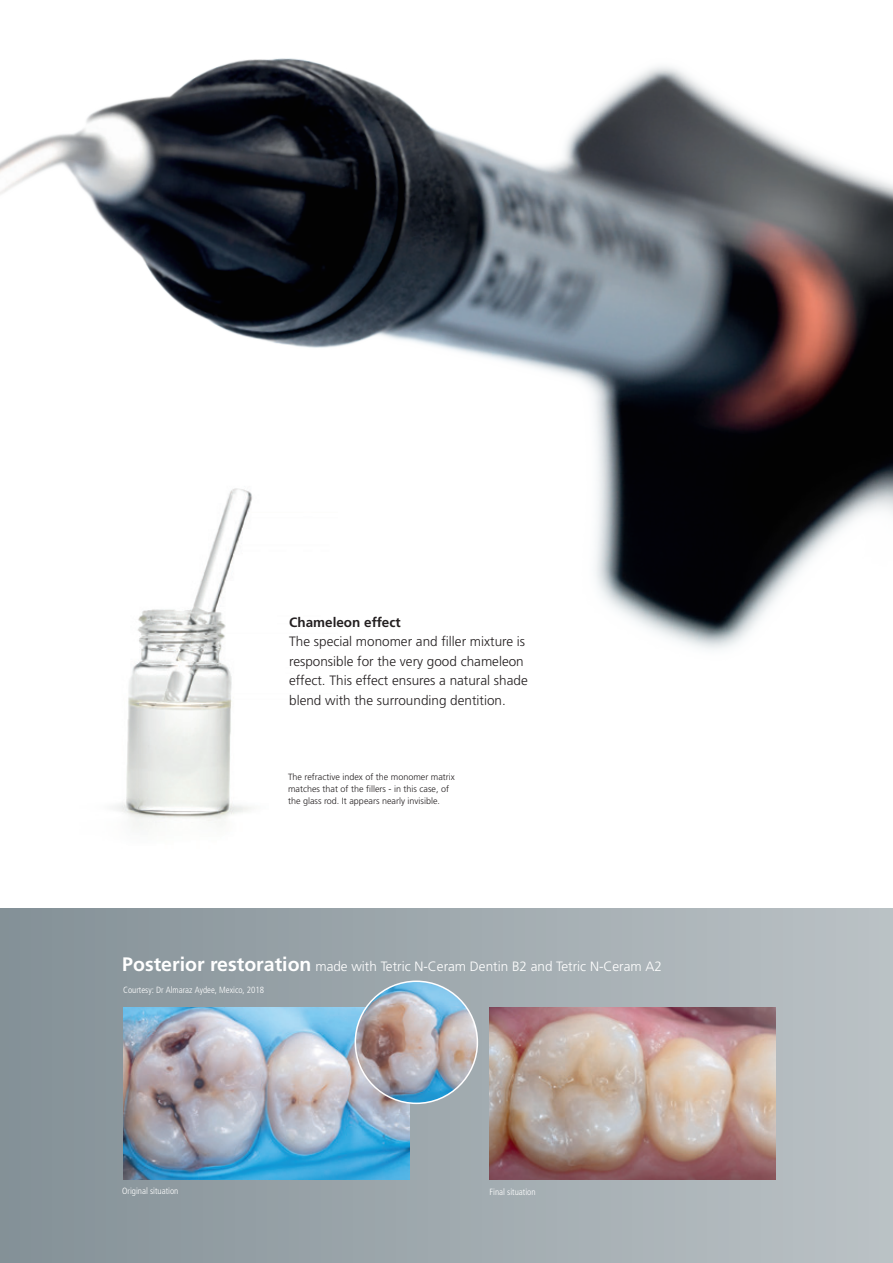
<style>
.page{position:relative;width:893px;height:1263px;background:#fff}
.page>*{position:absolute;margin:0;border:0;box-sizing:border-box;transform-origin:0 0}
.t1{font:300 13.5px/19.5px "Frutiger";color:#231f20}
.t2{font:300 13.5px "Frutiger";color:#fff}
.t3{font:700 13.5px "Frutiger";color:#231f20}
.t4{font:300 9px/12px "Frutiger";color:#231f20}
.t5{font:300 condensed 9px "Frutiger";color:#fff}
.s1{font-weight:700;font-size:19.5px}
</style>
<div class="page">
<div style="left:0;top:908px;width:893px;height:355px;background:linear-gradient(to right,#849197,#bbc2c6)"></div>
<img style="left:489px;top:1139px;width:287px;height:40px">
<img style="left:0;top:58px;width:893px;height:1081px">
<img style="left:123px;top:1008px;width:286px;height:171px">
<img style="left:355px;top:981px;width:122px;height:122px;border-radius:61px">
<div style="left:355px;top:980px;width:123px;height:124px;border:2px solid #fff;border-radius:50%"></div>
<p class="t3" style="left:289px;top:614px;width:113px">Chameleon effect</p>
<p class="t1" style="left:289px;top:632px;width:240px">The special monomer and filler mixture is responsible for the very good chameleon effect. This effect ensures a natural shade blend with the surrounding dentition.</p>
<p class="t4" style="left:288px;top:771px;width:168px">The refractive index of the monomer matrix matches that of the fillers - in this case, of the glass rod. It appears nearly invisible.</p>
<p class="t2" style="left:122px;top:959px;width:541px"><span class="s1">Posterior restoration</span> made with Tetric N-Ceram Dentin B2 and Tetric N-Ceram A2</p>
<p class="t5" style="left:123px;top:985px;width:142px">Courtesy: Dr Almaraz Aydee, Mexico, 2018</p>
<p class="t5" style="left:122px;top:1186px;width:58px">Original situation</p>
<p class="t5" style="left:489px;top:1187px;width:48px">Final situation</p>
</div>
